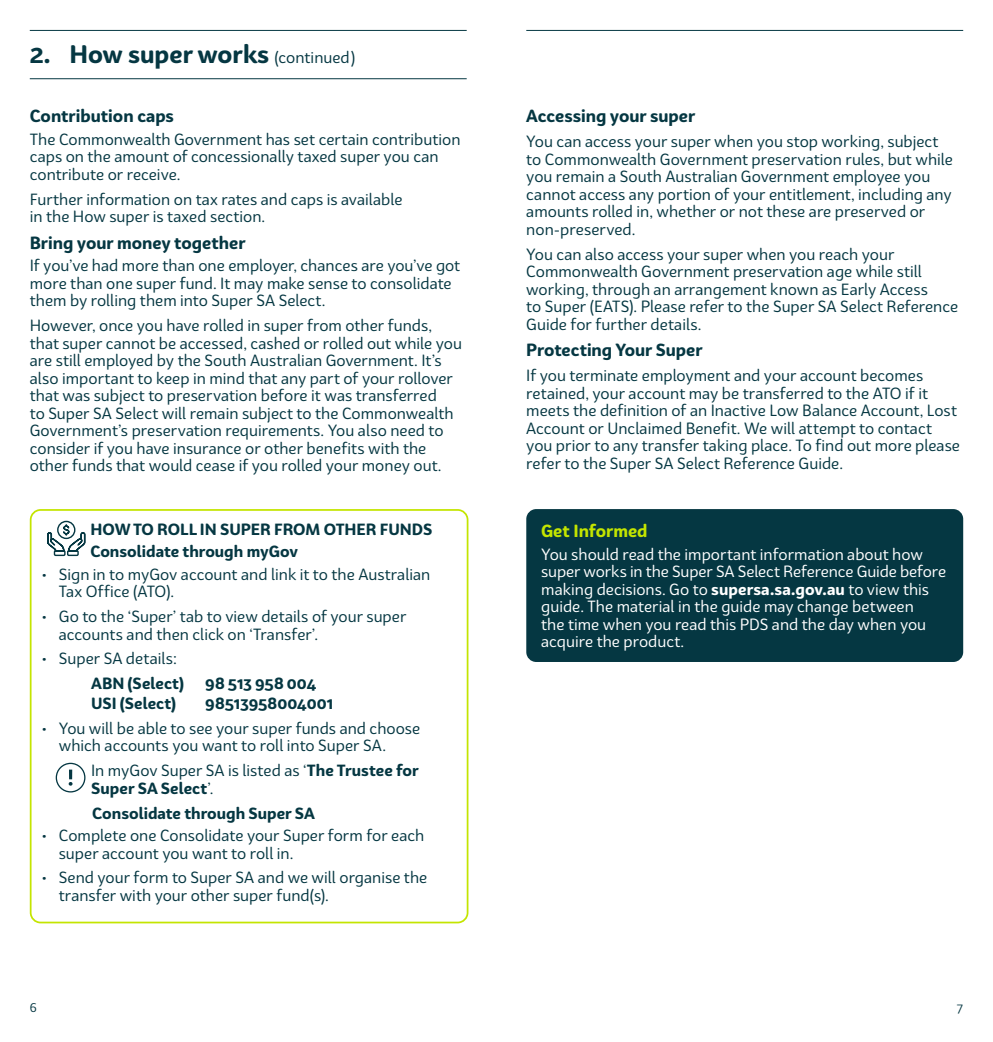
<style>
.page{position:relative;width:993px;height:1042px;background:#fff}
.page>*{position:absolute;margin:0;border:0;box-sizing:border-box;transform-origin:0 0}
.t1{font:700 24.5px "Bw Surco";color:#053742}
.t2{font:700 17.15px "Bw Surco";color:#053742}
.t3{font:700 17.15px "Bw Surco";color:#c4e500}
.t4{font:15.75px/17.5px "Bw Surco";color:#053742}
.t5{font:15.75px/17.5px "Bw Surco";color:#fff}
.t6{font:700 15.75px/22.4px "Bw Surco";color:#053742}
.t7{font:12.25px "Bw Surco";color:#053742}
.s1{font-weight:400;font-size:15.75px}
.s2{font-weight:700}
</style>
<div class="page">
<hr style="left:30px;top:30px;width:436px;height:1px;background:#053742">
<hr style="left:30px;top:78px;width:436px;height:1px;background:#053742">
<div style="left:526px;top:509px;width:436px;height:153px;background:#053742;border-radius:10px"></div>
<div style="left:30px;top:509px;width:438px;height:414px;border:2px solid #c4e500;border-radius:10px"></div>
<svg style="left:69px;top:769px;width:3px;height:16px"></svg>
<div style="left:56px;top:763px;width:29px;height:29px;border:1px solid #053742;border-radius:50%"></div>
<svg style="left:47px;top:521px;width:38px;height:35px"></svg>
<hr style="left:526px;top:30px;width:436px;height:1px;background:#053742">
<h1 class="t1" style="left:30px;top:37px;width:327px">2. How super works <span class="s1">(continued)</span></h1>
<p class="t2" style="left:30px;top:104px;width:146px">Contribution caps</p>
<p class="t4" style="left:30px;top:130px;width:432px">The Commonwealth Government has set certain contribution caps on the amount of concessionally taxed super you can contribute or receive.</p>
<p class="t4" style="left:30px;top:190px;width:374px">Further information on tax rates and caps is available in the How super is taxed section.</p>
<p class="t2" style="left:30px;top:231px;width:217px">Bring your money together</p>
<p class="t4" style="left:30px;top:256px;width:432px">If you’ve had more than one employer, chances are you’ve got more than one super fund. It may make sense to consolidate them by rolling them into Super SA Select.</p>
<p class="t4" style="left:30px;top:316px;width:433px">However, once you have rolled in super from other funds, that super cannot be accessed, cashed or rolled out while you are still employed by the South Australian Government. It’s also important to keep in mind that any part of your rollover that was subject to preservation before it was transferred<br>to Super SA Select will remain subject to the Commonwealth Government’s preservation requirements. You also need to consider if you have insurance or other benefits with the other funds that would cease if you rolled your money out.</p>
<p class="t6" style="left:90px;top:517px;width:343px">HOW TO ROLL IN SUPER FROM OTHER FUNDS<br>Consolidate through myGov</p>
<p class="t4" style="left:59px;top:564px;width:373px;text-indent:-17px">• Sign in to myGov account and link it to the Australian<br>Tax Office (ATO).</p>
<p class="t4" style="left:59px;top:607px;width:349px;text-indent:-17px">• Go to the ‘Super’ tab to view details of your super accounts and then click on ‘Transfer’.</p>
<p class="t4" style="left:41px;top:649px;width:137px">• Super SA details:</p>
<p class="t6" style="left:91px;top:672px;width:94px">ABN (Select)</p>
<p class="t6" style="left:205px;top:672px;width:112px">98 513 958 004</p>
<p class="t6" style="left:91px;top:691px;width:87px">USI (Select)</p>
<p class="t6" style="left:205px;top:691px;width:129px">98513958004001</p>
<p class="t4" style="left:59px;top:719px;width:363px;text-indent:-17px">• You will be able to see your super funds and choose which accounts you want to roll into Super SA.</p>
<p class="t4" style="left:91px;top:761px;width:329px">In myGov Super SA is listed as ‘<span class="s2">The Trustee for<br>Super SA Select</span>’.</p>
<p class="t6" style="left:92px;top:801px;width:224px">Consolidate through Super SA</p>
<p class="t4" style="left:59px;top:826px;width:367px;text-indent:-17px">• Complete one Consolidate your Super form for each super account you want to roll in.</p>
<p class="t4" style="left:59px;top:868px;width:370px;text-indent:-17px">• Send your form to Super SA and we will organise the transfer with your other super fund(s).</p>
<p class="t2" style="left:526px;top:104px;width:170px">Accessing your super</p>
<p class="t4" style="left:526px;top:132px;width:428px">You can access your super when you stop working, subject to Commonwealth Government preservation rules, but while you remain a South Australian Government employee you cannot access any portion of your entitlement, including any amounts rolled in, whether or not these are preserved or non-preserved.</p>
<p class="t4" style="left:526px;top:245px;width:433px">You can also access your super when you reach your Commonwealth Government preservation age while still working, through an arrangement known as Early Access<br>to Super (EATS). Please refer to the Super SA Select Reference Guide for further details.</p>
<p class="t2" style="left:526px;top:338px;width:178px">Protecting Your Super</p>
<p class="t4" style="left:526px;top:366px;width:435px">If you terminate employment and your account becomes retained, your account may be transferred to the ATO if it meets the definition of an Inactive Low Balance Account, Lost Account or Unclaimed Benefit. We will attempt to contact you prior to any transfer taking place. To find out more please refer to the Super SA Select Reference Guide.</p>
<p class="t3" style="left:541px;top:519px;width:108px">Get Informed</p>
<p class="t5" style="left:541px;top:545px;width:406px">You should read the important information about how super works in the Super SA Select Reference Guide before making decisions. Go to <span class="s2">supersa.sa.gov.au</span> to view this guide. The material in the guide may change between<br>the time when you read this PDS and the day when you acquire the product.</p>
<p class="t7" style="left:30px;top:999px;width:8px">6</p>
<p class="t7" style="left:956px;top:999px;width:8px">7</p>
</div>
